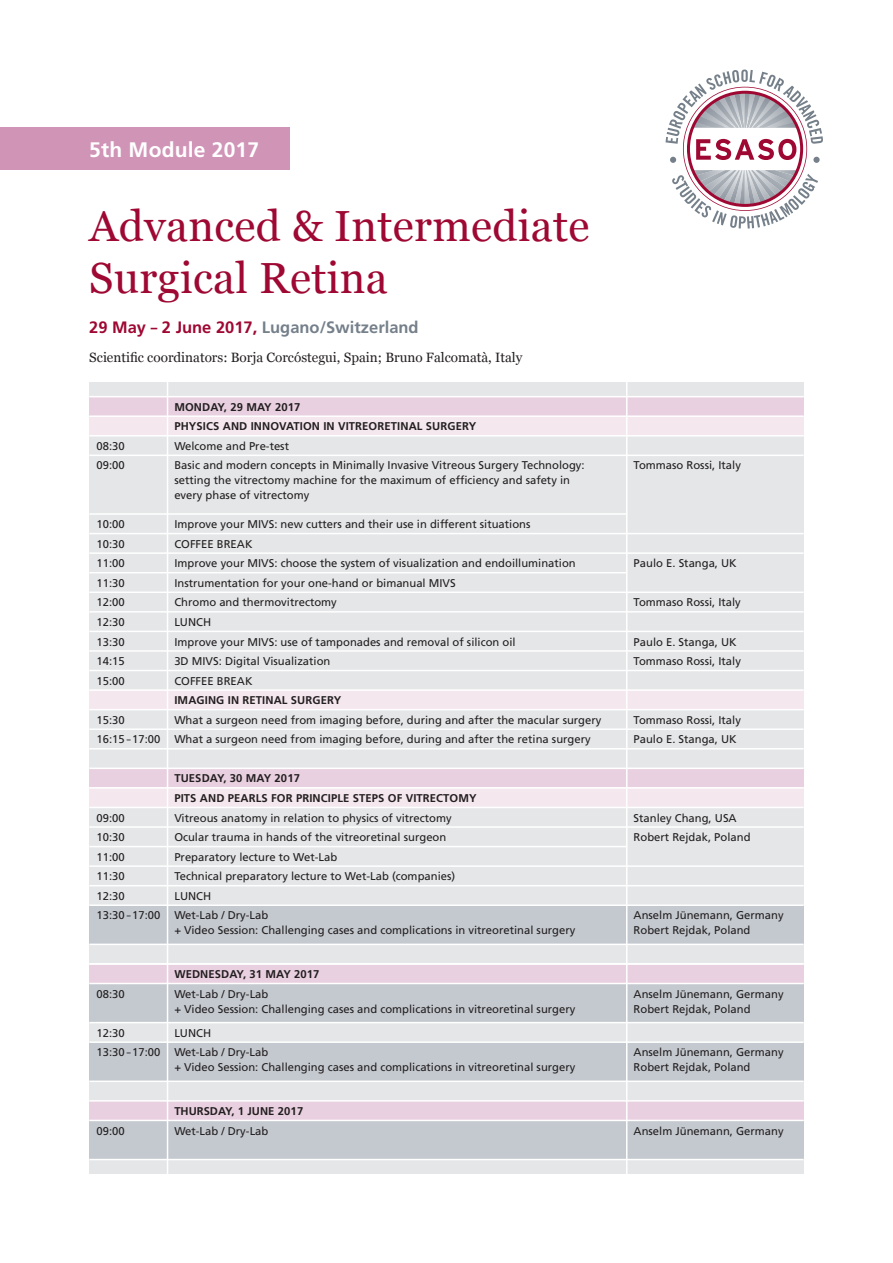
<style>
.page{position:relative;width:893px;height:1263px;background:#fff}
.page>*{position:absolute;margin:0;border:0;box-sizing:border-box;transform-origin:0 0}
.t1{font:43.5px/52.5px "Georgia";letter-spacing:.01em;color:#9e0832}
.t2{font:700 21px "Frutiger";letter-spacing:.01em;color:#fff}
.t3{font:700 16.5px "Frutiger";color:#75808a}
.t4{font:13.5px "Georgia";color:#231f20}
.t5{font:11.25px/19.5px "Frutiger";color:#231f20}
.t6{font:700 11.25px/19.5px "Frutiger";letter-spacing:.01em;color:#231f20}
.s1{color:#9e0832}
</style>
<div class="page">
<div style="left:89px;top:382px;width:715px;height:792px;background:#e4e6e8"></div>
<div style="left:89px;top:905px;width:715px;height:39px;background:#c4c9cf"></div>
<div style="left:89px;top:983px;width:715px;height:40px;background:#c4c9cf"></div>
<div style="left:89px;top:1042px;width:715px;height:39px;background:#c4c9cf"></div>
<div style="left:89px;top:1120px;width:715px;height:40px;background:#c4c9cf"></div>
<div style="left:89px;top:397px;width:715px;height:19px;background:#e9d0e0"></div>
<div style="left:89px;top:416px;width:715px;height:19px;background:#f4e7ee"></div>
<div style="left:89px;top:690px;width:715px;height:20px;background:#f4e7ee"></div>
<div style="left:89px;top:768px;width:715px;height:20px;background:#e9d0e0"></div>
<div style="left:89px;top:788px;width:715px;height:19px;background:#f4e7ee"></div>
<div style="left:89px;top:964px;width:715px;height:19px;background:#e9d0e0"></div>
<div style="left:89px;top:1101px;width:715px;height:19px;background:#e9d0e0"></div>
<hr style="left:89px;top:396px;width:715px;height:1px;background:#fff">
<hr style="left:89px;top:415px;width:715px;height:2px;background:#fff">
<hr style="left:89px;top:435px;width:715px;height:1px;background:#fff">
<hr style="left:89px;top:455px;width:715px;height:1px;background:#fff">
<hr style="left:89px;top:513px;width:538px;height:2px;background:#fff">
<hr style="left:89px;top:533px;width:715px;height:1px;background:#fff">
<hr style="left:89px;top:552px;width:715px;height:2px;background:#fff">
<hr style="left:89px;top:572px;width:538px;height:1px;background:#fff">
<hr style="left:89px;top:591px;width:715px;height:2px;background:#fff">
<hr style="left:89px;top:611px;width:715px;height:2px;background:#fff">
<hr style="left:89px;top:631px;width:715px;height:1px;background:#fff">
<hr style="left:89px;top:650px;width:715px;height:2px;background:#fff">
<hr style="left:89px;top:670px;width:715px;height:1px;background:#fff">
<hr style="left:89px;top:689px;width:715px;height:2px;background:#fff">
<hr style="left:89px;top:709px;width:715px;height:1px;background:#fff">
<hr style="left:89px;top:728px;width:715px;height:2px;background:#fff">
<hr style="left:89px;top:748px;width:715px;height:1px;background:#fff">
<hr style="left:89px;top:767px;width:715px;height:2px;background:#fff">
<hr style="left:89px;top:787px;width:715px;height:2px;background:#fff">
<hr style="left:89px;top:807px;width:715px;height:1px;background:#fff">
<hr style="left:89px;top:826px;width:715px;height:2px;background:#fff">
<hr style="left:89px;top:846px;width:538px;height:1px;background:#fff">
<hr style="left:89px;top:865px;width:715px;height:2px;background:#fff">
<hr style="left:89px;top:885px;width:715px;height:1px;background:#fff">
<hr style="left:89px;top:904px;width:715px;height:2px;background:#fff">
<hr style="left:89px;top:944px;width:715px;height:1px;background:#fff">
<hr style="left:89px;top:963px;width:715px;height:2px;background:#fff">
<hr style="left:89px;top:983px;width:715px;height:1px;background:#fff">
<hr style="left:89px;top:1022px;width:715px;height:1px;background:#fff">
<hr style="left:89px;top:1041px;width:715px;height:2px;background:#fff">
<hr style="left:89px;top:1080px;width:715px;height:2px;background:#fff">
<hr style="left:89px;top:1100px;width:715px;height:1px;background:#fff">
<hr style="left:89px;top:1120px;width:715px;height:1px;background:#fff">
<hr style="left:89px;top:1159px;width:715px;height:1px;background:#fff">
<hr style="left:167px;top:374px;width:1px;height:808px;background:#fff">
<div style="left:0;top:128px;width:289px;height:42px;background:#d094b7"></div>
<svg style="left:665px;top:70px;width:158px;height:159px"></svg>
<div style="left:813px;top:157px;width:7px;height:6px;background:#75808a;border-radius:50%"></div>
<hr style="left:626px;top:374px;width:1px;height:808px;background:#fff">
<h2 class="t2" style="left:89px;top:137px;width:171px">5th Module 2017</h2>
<h1 class="t1" style="left:89px;top:198px;width:502px">Advanced &amp; Intermediate<br>Surgical Retina</h1>
<h3 class="t3" style="left:89px;top:317px;width:331px"><span class="s1">29 May – 2 June 2017,</span> Lugano/Switzerland</h3>
<p class="t4" style="left:89px;top:348px;width:435px">Scientific coordinators: Borja Corcóstegui, Spain; Bruno Falcomatà, Italy</p>
<p class="t6" style="left:174px;top:397px;width:303px">MONDAY, 29 MAY 2017<br>PHYSICS AND INNOVATION IN VITREORETINAL SURGERY</p>
<p class="t5" style="left:97px;top:436px;width:30px">08:30</p>
<p class="t5" style="left:174px;top:436px;width:116px">Welcome and Pre-test</p>
<p class="t5" style="left:97px;top:456px;width:30px">09:00</p>
<p class="t5" style="left:174px;top:456px;width:412px">Basic and modern concepts in Minimally Invasive Vitreous Surgery Technology:</p>
<p class="t5" style="left:634px;top:456px;width:109px">Tommaso Rossi, Italy</p>
<p class="t5" style="left:174px;top:473px;width:397px;line-height:15px">setting the vitrectomy machine for the maximum of efficiency and safety in every phase of vitrectomy</p>
<p class="t5" style="left:97px;top:514px;width:30px">10:00</p>
<p class="t5" style="left:174px;top:514px;width:358px">Improve your MIVS: new cutters and their use in different situations</p>
<p class="t5" style="left:97px;top:534px;width:30px">10:30</p>
<p class="t5" style="left:174px;top:534px;width:80px">COFFEE BREAK</p>
<p class="t5" style="left:97px;top:554px;width:30px">11:00</p>
<p class="t5" style="left:174px;top:554px;width:403px">Improve your MIVS: choose the system of visualization and endoillumination</p>
<p class="t5" style="left:634px;top:554px;width:105px">Paulo E. Stanga, UK</p>
<p class="t5" style="left:97px;top:573px;width:30px">11:30</p>
<p class="t5" style="left:174px;top:573px;width:283px">Instrumentation for your one-hand or bimanual MIVS</p>
<p class="t5" style="left:97px;top:593px;width:30px">12:00</p>
<p class="t5" style="left:174px;top:593px;width:164px">Chromo and thermovitrectomy</p>
<p class="t5" style="left:634px;top:593px;width:109px">Tommaso Rossi, Italy</p>
<p class="t5" style="left:97px;top:612px;width:30px">12:30</p>
<p class="t5" style="left:174px;top:612px;width:38px">LUNCH</p>
<p class="t5" style="left:97px;top:632px;width:30px">13:30</p>
<p class="t5" style="left:174px;top:632px;width:343px">Improve your MIVS: use of tamponades and removal of silicon oil</p>
<p class="t5" style="left:634px;top:632px;width:105px">Paulo E. Stanga, UK</p>
<p class="t5" style="left:97px;top:651px;width:30px">14:15</p>
<p class="t5" style="left:174px;top:651px;width:158px">3D MIVS: Digital Visualization</p>
<p class="t5" style="left:634px;top:651px;width:109px">Tommaso Rossi, Italy</p>
<p class="t5" style="left:97px;top:671px;width:30px">15:00</p>
<p class="t5" style="left:174px;top:671px;width:80px">COFFEE BREAK</p>
<p class="t6" style="left:174px;top:691px;width:168px">IMAGING IN RETINAL SURGERY</p>
<p class="t5" style="left:97px;top:710px;width:30px">15:30</p>
<p class="t5" style="left:174px;top:710px;width:428px">What a surgeon need from imaging before, during and after the macular surgery</p>
<p class="t5" style="left:634px;top:710px;width:109px">Tommaso Rossi, Italy</p>
<p class="t5" style="left:97px;top:730px;width:496px">16:15 – 17:00 What a surgeon need from imaging before, during and after the retina surgery</p>
<p class="t5" style="left:634px;top:730px;width:105px">Paulo E. Stanga, UK</p>
<p class="t6" style="left:174px;top:769px;width:304px">TUESDAY, 30 MAY 2017<br>PITS AND PEARLS FOR PRINCIPLE STEPS OF VITRECTOMY</p>
<p class="t5" style="left:97px;top:808px;width:30px">09:00</p>
<p class="t5" style="left:174px;top:808px;width:279px">Vitreous anatomy in relation to physics of vitrectomy</p>
<p class="t5" style="left:634px;top:808px;width:105px">Stanley Chang, USA</p>
<p class="t5" style="left:97px;top:827px;width:30px">10:30</p>
<p class="t5" style="left:174px;top:827px;width:273px">Ocular trauma in hands of the vitreoretinal surgeon</p>
<p class="t5" style="left:634px;top:827px;width:118px">Robert Rejdak, Poland</p>
<p class="t5" style="left:97px;top:847px;width:30px">11:00</p>
<p class="t5" style="left:174px;top:847px;width:164px">Preparatory lecture to Wet-Lab</p>
<p class="t5" style="left:97px;top:867px;width:30px">11:30</p>
<p class="t5" style="left:174px;top:867px;width:282px">Technical preparatory lecture to Wet-Lab (companies)</p>
<p class="t5" style="left:97px;top:886px;width:30px">12:30</p>
<p class="t5" style="left:97px;top:886px;width:173px;text-indent:78px">LUNCH<br>13:30 – 17:00 Wet-Lab / Dry-Lab</p>
<p class="t5" style="left:634px;top:906px;width:152px">Anselm Jünemann, Germany</p>
<p class="t5" style="left:174px;top:921px;width:403px">+ Video Session: Challenging cases and complications in vitreoretinal surgery</p>
<p class="t5" style="left:634px;top:921px;width:118px">Robert Rejdak, Poland</p>
<p class="t6" style="left:174px;top:964px;width:147px">WEDNESDAY, 31 MAY 2017</p>
<p class="t5" style="left:97px;top:984px;width:30px">08:30</p>
<p class="t5" style="left:174px;top:984px;width:96px">Wet-Lab / Dry-Lab</p>
<p class="t5" style="left:634px;top:984px;width:152px">Anselm Jünemann, Germany</p>
<p class="t5" style="left:174px;top:999px;width:403px">+ Video Session: Challenging cases and complications in vitreoretinal surgery</p>
<p class="t5" style="left:634px;top:999px;width:118px">Robert Rejdak, Poland</p>
<p class="t5" style="left:97px;top:1023px;width:30px">12:30</p>
<p class="t5" style="left:97px;top:1023px;width:173px;text-indent:78px">LUNCH<br>13:30 – 17:00 Wet-Lab / Dry-Lab</p>
<p class="t5" style="left:634px;top:1043px;width:152px">Anselm Jünemann, Germany</p>
<p class="t5" style="left:174px;top:1058px;width:403px">+ Video Session: Challenging cases and complications in vitreoretinal surgery</p>
<p class="t5" style="left:634px;top:1058px;width:118px">Robert Rejdak, Poland</p>
<p class="t6" style="left:174px;top:1101px;width:130px">THURSDAY, 1 JUNE 2017</p>
<p class="t5" style="left:97px;top:1121px;width:30px">09:00</p>
<p class="t5" style="left:174px;top:1121px;width:96px">Wet-Lab / Dry-Lab</p>
<p class="t5" style="left:634px;top:1121px;width:152px">Anselm Jünemann, Germany</p>
</div>
